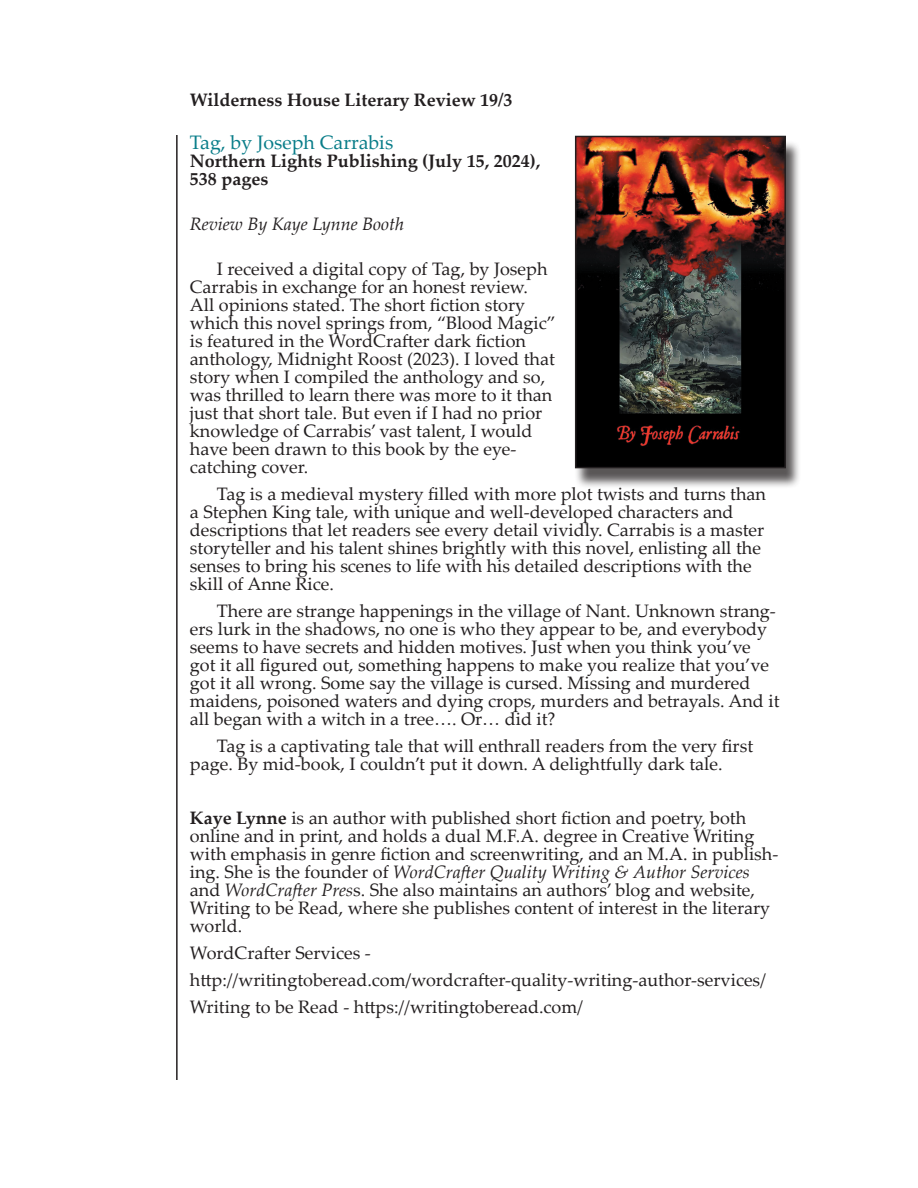
<style>
.page{position:relative;width:918px;height:1188px;background:#fff}
.page>*{position:absolute;margin:0;border:0;box-sizing:border-box;transform-origin:0 0}
.t1{font:19.5px "Palatino Linotype";color:#097d89}
.t2{font:18px/18px "Palatino Linotype";color:#231f20}
.t3{font:700 18px/18px "Palatino Linotype";color:#231f20}
.t4{font:italic 18px "Palatino Linotype";color:#231f20}
.s1{font-weight:700}
.s2{font-style:italic}
</style>
<div class="page">
<hr style="left:176px;top:135px;width:2px;height:945px;background:#231f20">
<div style="left:574px;top:140px;width:227px;height:349px;background:#231f20;opacity:.75"></div>
<img style="left:578px;top:139px;width:205px;height:326px">
<div style="left:575px;top:136px;width:211px;height:332px;border:2px solid #231f20"></div>
<p class="t3" style="left:190px;top:90px;width:324px">Wilderness House Literary Review 19/3</p>
<p class="t1" style="left:190px;top:129px;width:205px">Tag, by Joseph Carrabis</p>
<p class="t3" style="left:190px;top:152px;width:352px">Northern Lights Publishing (July 15, 2024),<br>538 pages</p>
<p class="t4" style="left:190px;top:211px;width:216px">Review By Kaye Lynne Booth</p>
<p class="t2" style="left:190px;top:259px;width:367px;text-indent:27px">I received a digital copy of Tag, by Joseph Carrabis in exchange for an honest review.<br>All opinions stated. The short fiction story which this novel springs from, “Blood Magic” is featured in the WordCrafter dark fiction anthology, Midnight Roost (2023). I loved that story when I compiled the anthology and so, was thrilled to learn there was more to it than just that short tale. But even if I had no prior knowledge of Carrabis’ vast talent, I would have been drawn to this book by the eye&shy;catching cover.</p>
<p class="t2" style="left:190px;top:484px;width:578px;text-indent:27px">Tag is a medieval mystery filled with more plot twists and turns than a Stephen King tale, with unique and well-developed characters and descriptions that let readers see every detail vividly. Carrabis is a master storyteller and his talent shines brightly with this novel, enlisting all the senses to bring his scenes to life with his detailed descriptions with the skill of Anne Rice.</p>
<p class="t2" style="left:190px;top:601px;width:591px;text-indent:27px">There are strange happenings in the village of Nant. Unknown strang&shy;ers lurk in the shadows, no one is who they appear to be, and everybody seems to have secrets and hidden motives. Just when you think you’ve got it all figured out, something happens to make you realize that you’ve got it all wrong. Some say the village is cursed. Missing and murdered maidens, poisoned waters and dying crops, murders and betrayals. And it all began with a witch in a tree…. Or… did it?</p>
<p class="t2" style="left:190px;top:736px;width:565px;text-indent:27px">Tag is a captivating tale that will enthrall readers from the very first page. By mid-book, I couldn’t put it down. A delightfully dark tale.</p>
<p class="t2" style="left:190px;top:808px;width:590px"><span class="s1">Kaye Lynne</span> is an author with published short fiction and poetry, both online and in print, and holds a dual M.F.A. degree in Creative Writing with emphasis in genre fiction and screenwriting, and an M.A. in publish&shy;ing. She is the founder of <span class="s2">WordCrafter Quality Writing &amp; Author Services </span>and <span class="s2">WordCrafter Pres</span>s. She also maintains an authors’ blog and website, Writing to be Read, where she publishes content of interest in the literary world.</p>
<p class="t2" style="left:190px;top:939px;width:578px;line-height:27px">WordCrafter Services - http://writingtoberead.com/wordcrafter-quality-writing-author-services/<br>Writing to be Read - https://writingtoberead.com/</p>
</div>
